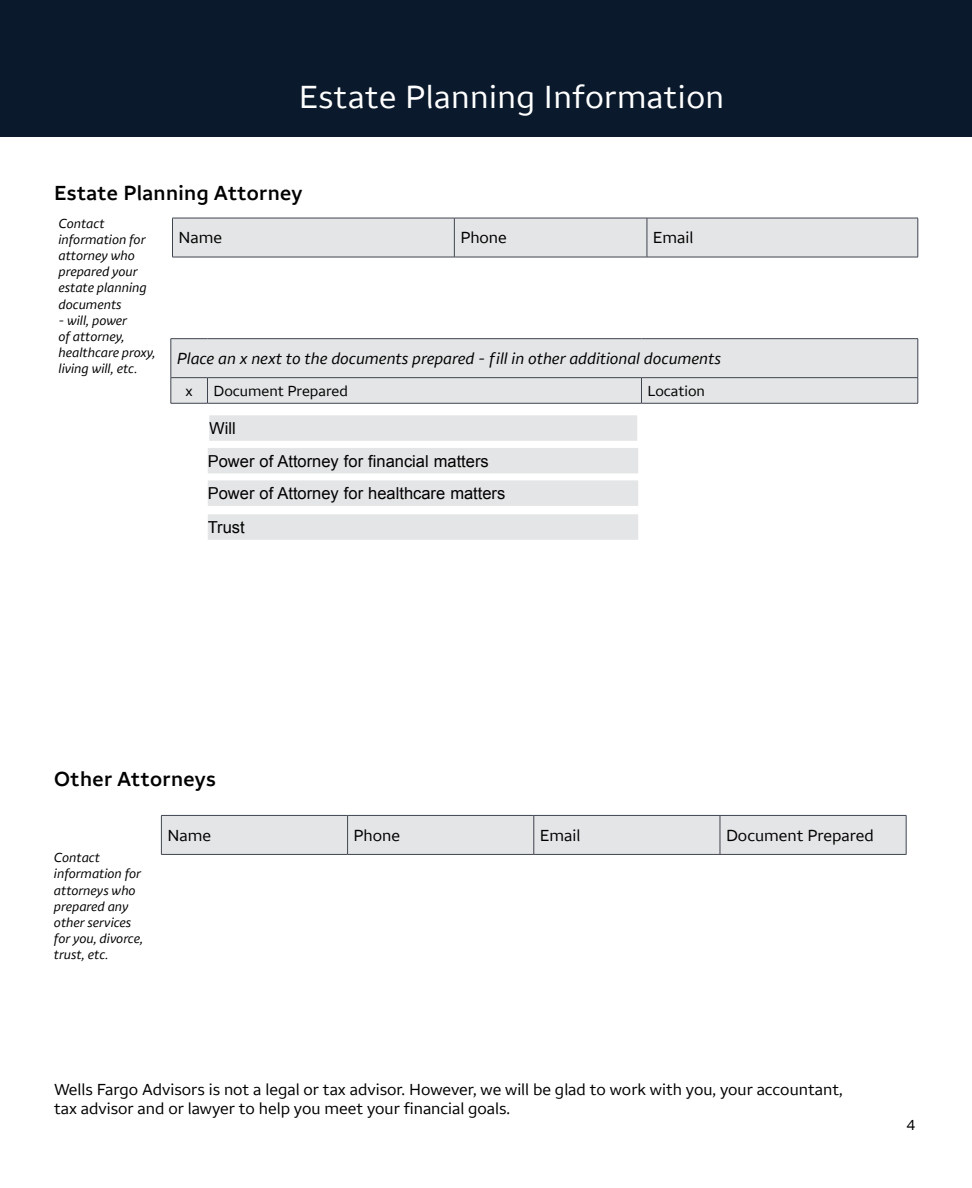
<style>
.page{position:relative;width:972px;height:1188px;background:#fff}
.page>*{position:absolute;margin:0;border:0;box-sizing:border-box;transform-origin:0 0}
.t1{font:33px "Wells Fargo Sans";letter-spacing:.015em;color:#fff}
.t2{font:600 21px "Wells Fargo Sans";letter-spacing:.02em;color:#000}
.t3{font:16.5px/19.5px "Wells Fargo Sans";color:#000}
.t4{font:16.5px/32.5px "Arial";color:#000}
.t5{font:italic 16.5px "Wells Fargo Sans";color:#000}
.t6{font:15px "Wells Fargo Sans";color:#000}
.t7{font:italic 13.5px/16.2px "Wells Fargo Sans";color:#000}
</style>
<div class="page">
<div style="left:0;top:0;width:972px;height:136px;background:#0a192b"></div>
<div style="left:173px;top:219px;width:745px;height:38px;background:#e4e5e6"></div>
<hr style="left:172px;top:218px;width:282px;height:1px;background:#3f454f">
<hr style="left:172px;top:218px;width:1px;height:39px;background:#3f454f">
<hr style="left:454px;top:218px;width:193px;height:1px;background:#3f454f">
<hr style="left:454px;top:218px;width:1px;height:39px;background:#3f454f">
<hr style="left:647px;top:218px;width:271px;height:1px;background:#3f454f">
<hr style="left:647px;top:218px;width:1px;height:39px;background:#3f454f">
<hr style="left:918px;top:218px;width:1px;height:39px;background:#3f454f">
<hr style="left:172px;top:257px;width:282px;height:1px;background:#3f454f">
<hr style="left:454px;top:257px;width:193px;height:1px;background:#3f454f">
<hr style="left:647px;top:257px;width:271px;height:1px;background:#3f454f">
<div style="left:162px;top:816px;width:744px;height:38px;background:#e4e5e6"></div>
<hr style="left:161px;top:815px;width:187px;height:1px;background:#3f454f">
<hr style="left:161px;top:816px;width:1px;height:38px;background:#3f454f">
<hr style="left:348px;top:815px;width:186px;height:1px;background:#3f454f">
<hr style="left:347px;top:816px;width:1px;height:38px;background:#3f454f">
<hr style="left:534px;top:815px;width:186px;height:1px;background:#3f454f">
<hr style="left:534px;top:816px;width:1px;height:38px;background:#3f454f">
<hr style="left:720px;top:815px;width:186px;height:1px;background:#3f454f">
<hr style="left:720px;top:816px;width:1px;height:38px;background:#3f454f">
<hr style="left:906px;top:816px;width:1px;height:38px;background:#3f454f">
<hr style="left:161px;top:854px;width:187px;height:1px;background:#3f454f">
<hr style="left:348px;top:854px;width:186px;height:1px;background:#3f454f">
<hr style="left:534px;top:854px;width:186px;height:1px;background:#3f454f">
<hr style="left:720px;top:854px;width:186px;height:1px;background:#3f454f">
<div style="left:172px;top:339px;width:746px;height:64px;background:#e4e5e6"></div>
<svg style="left:171px;top:378px;width:1px;height:25px"></svg>
<svg style="left:207px;top:378px;width:1px;height:25px"></svg>
<svg style="left:641px;top:378px;width:1px;height:25px"></svg>
<svg style="left:918px;top:378px;width:1px;height:25px"></svg>
<hr style="left:171px;top:403px;width:36px;height:1px;background:#3f454f">
<hr style="left:207px;top:403px;width:435px;height:1px;background:#3f454f">
<hr style="left:642px;top:403px;width:276px;height:1px;background:#3f454f">
<hr style="left:171px;top:338px;width:36px;height:1px;background:#3f454f">
<hr style="left:171px;top:339px;width:1px;height:38px;background:#3f454f">
<hr style="left:207px;top:338px;width:435px;height:1px;background:#3f454f">
<hr style="left:642px;top:338px;width:276px;height:1px;background:#3f454f">
<hr style="left:918px;top:339px;width:1px;height:38px;background:#3f454f">
<hr style="left:171px;top:377px;width:36px;height:1px;background:#3f454f">
<hr style="left:207px;top:377px;width:435px;height:1px;background:#3f454f">
<hr style="left:642px;top:377px;width:276px;height:1px;background:#3f454f">
<div style="left:208px;top:415px;width:430px;height:27px;background:#e4e5e6"></div>
<div style="left:208px;top:414px;width:431px;height:28px;border:2px solid #fff"></div>
<div style="left:207px;top:447px;width:432px;height:27px;background:#e4e5e6"></div>
<div style="left:206px;top:446px;width:434px;height:29px;border:2px solid #fff"></div>
<div style="left:207px;top:480px;width:432px;height:27px;background:#e4e5e6"></div>
<div style="left:206px;top:479px;width:434px;height:28px;border:2px solid #fff"></div>
<div style="left:207px;top:514px;width:432px;height:27px;background:#e4e5e6"></div>
<div style="left:206px;top:513px;width:434px;height:28px;border:2px solid #fff"></div>
<h1 class="t1" style="left:299px;top:77px;width:427px">Estate Planning Information</h1>
<h2 class="t2" style="left:54px;top:180px;width:250px">Estate Planning Attorney</h2>
<p class="t7" style="left:59px;top:215px;width:90px">Contact information for attorney who prepared your estate planning documents</p>
<p class="t7" style="left:59px;top:312px;width:99px">- will, power<br>of attorney, healthcare proxy, living will, etc.</p>
<p class="t3" style="left:178px;top:228px;width:45px">Name</p>
<p class="t3" style="left:460px;top:228px;width:48px">Phone</p>
<p class="t3" style="left:653px;top:228px;width:42px">Email</p>
<p class="t5" style="left:177px;top:349px;width:546px">Place an x next to the documents prepared - fill in other additional documents</p>
<p class="t6" style="left:186px;top:382px;width:9px">x</p>
<p class="t6" style="left:213px;top:382px;width:136px">Document Prepared</p>
<p class="t6" style="left:647px;top:382px;width:59px">Location</p>
<p class="t4" style="left:208px;top:412px;width:299px">Will<br>Power of Attorney for financial matters<br>Power of Attorney for healthcare matters</p>
<p class="t4" style="left:208px;top:511px;width:38px">Trust</p>
<h2 class="t2" style="left:54px;top:766px;width:163px">Other Attorneys</h2>
<p class="t7" style="left:54px;top:850px;width:91px">Contact information for attorneys who prepared any other services for you, divorce, trust, etc.</p>
<p class="t3" style="left:167px;top:826px;width:45px">Name</p>
<p class="t3" style="left:354px;top:826px;width:48px">Phone</p>
<p class="t3" style="left:540px;top:826px;width:42px">Email</p>
<p class="t3" style="left:726px;top:826px;width:149px">Document Prepared</p>
<p class="t3" style="left:54px;top:1079px;width:790px">Wells Fargo Advisors is not a legal or tax advisor. However, we will be glad to work with you, your accountant, tax advisor and or lawyer to help you meet your financial goals.</p>
<p class="t6" style="left:906px;top:1116px;width:10px">4</p>
</div>
